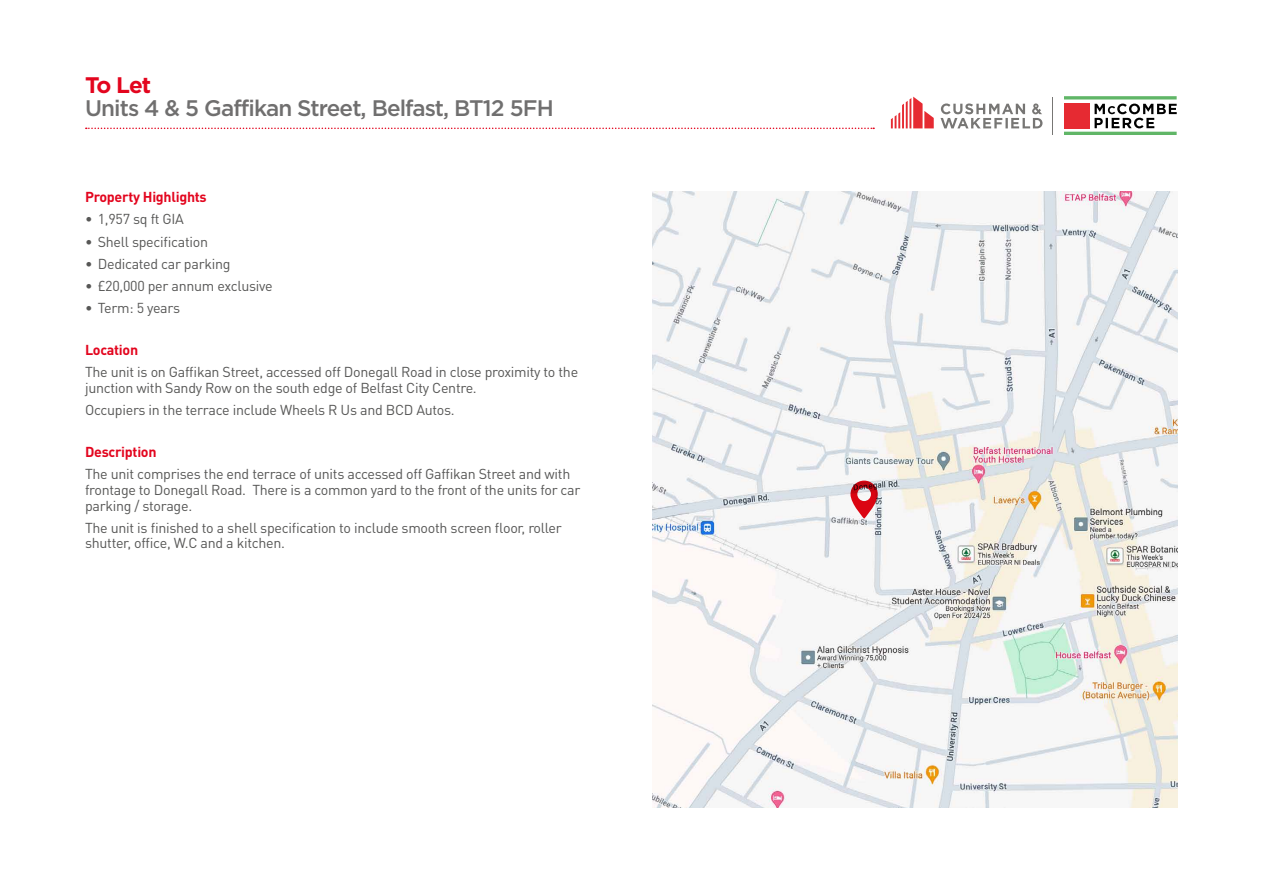
<style>
.page{position:relative;width:1263px;height:893px;background:#fff}
.page>*{position:absolute;margin:0;border:0;box-sizing:border-box;transform-origin:0 0}
.t1{font:500 22.5px "Gotham HTF";letter-spacing:-.04em;color:#706f6f}
.t2{font:700 22.5px "Gotham";color:#e3051e}
.t3{font:14.25px/15.8px "DIN Pro";letter-spacing:-.02em;color:#575756}
.t4{font:700 14.25px "DIN Pro";letter-spacing:-.02em;color:#e3051e}
</style>
<div class="page">
<hr style="left:1064px;top:96px;width:113px;height:3px;background:#60b667">
<hr style="left:1064px;top:132px;width:113px;height:3px;background:#60b667">
<svg style="left:1094px;top:104px;width:83px;height:24px"></svg>
<div style="left:1064px;top:103px;width:25px;height:25px;background:#e62a32"></div>
<hr style="left:1053px;top:97px;width:1px;height:37px;background:#777674">
<svg style="left:940px;top:103px;width:102px;height:25px"></svg>
<svg style="left:891px;top:97px;width:43px;height:31px"></svg>
<svg style="left:86px;top:128px;width:788px;height:1px"></svg>
<img style="left:653px;top:191px;width:525px;height:617px">
<svg style="left:850px;top:481px;width:28px;height:38px"></svg>
<h1 class="t2" style="left:85px;top:72px;width:68px">To Let</h1>
<h1 class="t1" style="left:85px;top:95px;width:470px">Units 4 &amp; 5 Gaffikan Street, Belfast, BT12 5FH</h1>
<p class="t4" style="left:85px;top:187px;width:123px">Property Highlights</p>
<p class="t3" style="left:85px;top:211px;width:100px">• 1,957 sq ft GIA</p>
<p class="t3" style="left:85px;top:233px;width:125px">• Shell specification</p>
<p class="t3" style="left:85px;top:255px;width:147px">• Dedicated car parking</p>
<p class="t3" style="left:85px;top:277px;width:189px">• £20,000 per annum exclusive</p>
<p class="t3" style="left:85px;top:299px;width:97px">• Term: 5 years</p>
<p class="t4" style="left:85px;top:340px;width:55px">Location</p>
<p class="t3" style="left:85px;top:363px;width:495px">The unit is on Gaffikan Street, accessed off Donegall Road in close proximity to the junction with Sandy Row on the south edge of Belfast City Centre.</p>
<p class="t3" style="left:85px;top:401px;width:371px">Occupiers in the terrace include Wheels R Us and BCD Autos.</p>
<p class="t4" style="left:85px;top:442px;width:73px">Description</p>
<p class="t3" style="left:85px;top:465px;width:497px">The unit comprises the end terrace of units accessed off Gaffikan Street and with frontage to Donegall Road. There is a common yard to the front of the units for car parking / storage.</p>
<p class="t3" style="left:85px;top:519px;width:478px">The unit is finished to a shell specification to include smooth screen floor, roller shutter, office, W.C and a kitchen.</p>
</div>
